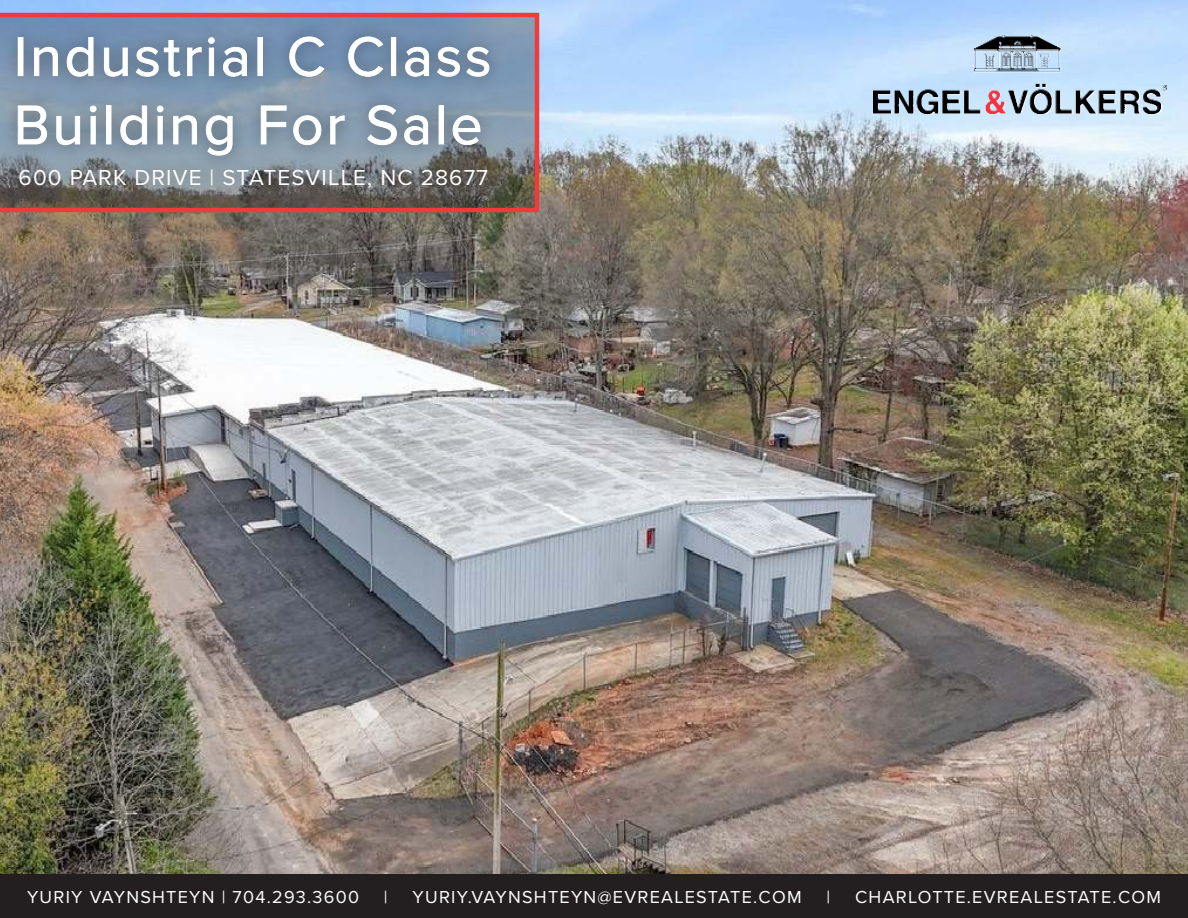
<style>
.page{position:relative;width:1188px;height:918px;background:#fff}
.page>*{position:absolute;margin:0;border:0;box-sizing:border-box;transform-origin:0 0}
.t1{font:57px/68.4px "Proxima Nova";letter-spacing:.05em;color:#fff}
.t2{font:22.5px "Proxima Nova";letter-spacing:.05em;color:#fffdfe}
.t3{font:18px "Proxima Nova";letter-spacing:.07em;color:#fff}
</style>
<div class="page">
<img style="left:0;top:0;width:1188px;height:874px">
<img style="left:873px;top:27px;width:294px;height:86px">
<img style="left:0;top:4px;width:532px;height:9px">
<img style="left:0;top:212px;width:512px;height:4px">
<svg style="left:0;top:13px;width:539px;height:199px;background:#818897"></svg>
<div style="left:0;top:874px;width:1188px;height:44px;background:#231f20"></div>
<h1 class="t1" style="left:14px;top:25px;width:479px">Industrial C Class<br>Building For Sale</h1>
<p class="t2" style="left:19px;top:168px;width:471px">600 PARK DRIVE | STATESVILLE, NC 28677</p>
<p class="t3" style="left:27px;top:889px;width:333px">YURIY VAYNSHTEYN | 704.293.3600</p>
<p class="t3" style="left:384px;top:889px;width:5px">|</p>
<p class="t3" style="left:413px;top:889px;width:391px">YURIY.VAYNSHTEYN@EVREALESTATE.COM</p>
<p class="t3" style="left:827px;top:889px;width:5px">|</p>
<p class="t3" style="left:855px;top:889px;width:307px">CHARLOTTE.EVREALESTATE.COM</p>
</div>
